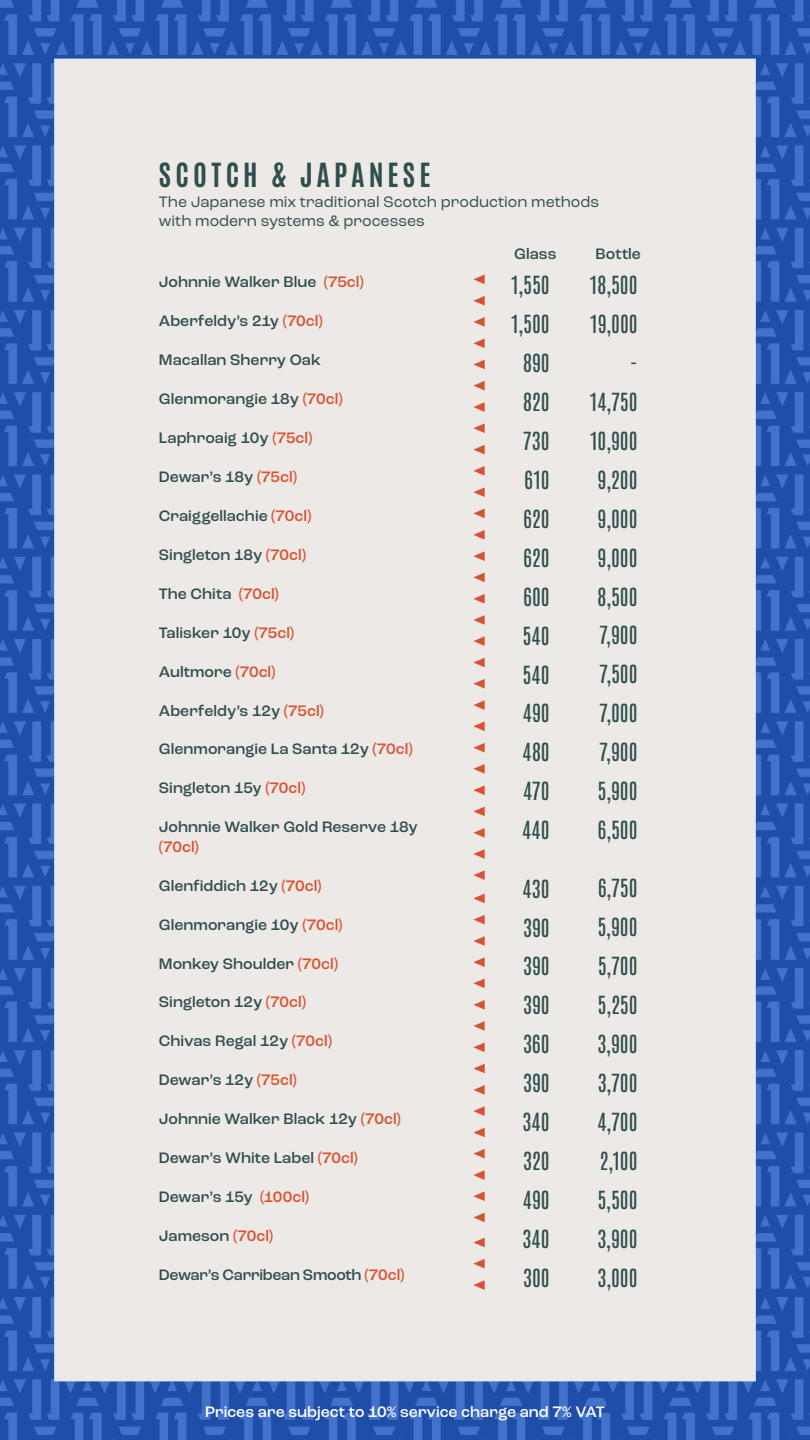
<style>
.page{position:relative;width:810px;height:1440px;background:#fff}
.page>*{position:absolute;margin:0;border:0;box-sizing:border-box;transform-origin:0 0}
.t1{font:700 28.35px "Antonio";letter-spacing:.15em;color:#2f4f4e}
.t2{font:21.23px/38.9px "Antonio";color:#2f4f4e;text-align:right}
.t3{font:500 15.9px "Roc Grotesk";color:#2f4f4e}
.t4{font:15.9px/19.5px "Roc Grotesk";color:#2f4f4e}
.t5{font:500 15.9px "Roc Grotesk";color:#fff}
.t6{font:500 15.9px "Roc Grotesk";letter-spacing:-.02em;color:#2f4f4e}
.t7{font:500 15.9px "Roc Grotesk";color:#d9522f}
.s1{color:#d9522f}
</style>
<div class="page">
<img style="left:0;top:0;width:810px;height:1440px">
<svg style="left:473px;top:339px;width:12px;height:9px"></svg>
<svg style="left:473px;top:317px;width:12px;height:10px"></svg>
<svg style="left:473px;top:296px;width:12px;height:10px"></svg>
<svg style="left:473px;top:275px;width:12px;height:9px"></svg>
<svg style="left:473px;top:402px;width:12px;height:10px"></svg>
<svg style="left:473px;top:381px;width:12px;height:9px"></svg>
<svg style="left:473px;top:360px;width:12px;height:9px"></svg>
<svg style="left:473px;top:445px;width:12px;height:9px"></svg>
<svg style="left:473px;top:423px;width:12px;height:10px"></svg>
<svg style="left:473px;top:487px;width:12px;height:10px"></svg>
<svg style="left:473px;top:466px;width:12px;height:10px"></svg>
<svg style="left:473px;top:530px;width:12px;height:10px"></svg>
<svg style="left:473px;top:509px;width:12px;height:9px"></svg>
<svg style="left:473px;top:594px;width:12px;height:10px"></svg>
<svg style="left:473px;top:573px;width:12px;height:9px"></svg>
<svg style="left:473px;top:551px;width:12px;height:10px"></svg>
<svg style="left:473px;top:658px;width:12px;height:9px"></svg>
<svg style="left:473px;top:636px;width:12px;height:10px"></svg>
<svg style="left:473px;top:615px;width:12px;height:10px"></svg>
<svg style="left:473px;top:700px;width:12px;height:10px"></svg>
<svg style="left:473px;top:679px;width:12px;height:10px"></svg>
<svg style="left:473px;top:743px;width:12px;height:10px"></svg>
<svg style="left:473px;top:721px;width:12px;height:10px"></svg>
<svg style="left:473px;top:785px;width:12px;height:10px"></svg>
<svg style="left:473px;top:764px;width:12px;height:10px"></svg>
<svg style="left:473px;top:828px;width:12px;height:10px"></svg>
<svg style="left:473px;top:807px;width:12px;height:9px"></svg>
<svg style="left:473px;top:849px;width:12px;height:10px"></svg>
<svg style="left:473px;top:870px;width:12px;height:10px"></svg>
<svg style="left:473px;top:936px;width:12px;height:10px"></svg>
<svg style="left:473px;top:915px;width:12px;height:9px"></svg>
<svg style="left:473px;top:894px;width:12px;height:9px"></svg>
<svg style="left:473px;top:1000px;width:12px;height:10px"></svg>
<svg style="left:473px;top:979px;width:12px;height:9px"></svg>
<svg style="left:473px;top:957px;width:12px;height:10px"></svg>
<svg style="left:473px;top:1043px;width:12px;height:9px"></svg>
<svg style="left:473px;top:1021px;width:12px;height:10px"></svg>
<svg style="left:473px;top:1085px;width:12px;height:10px"></svg>
<svg style="left:473px;top:1064px;width:12px;height:9px"></svg>
<svg style="left:473px;top:1128px;width:12px;height:9px"></svg>
<svg style="left:473px;top:1106px;width:12px;height:10px"></svg>
<svg style="left:473px;top:1170px;width:12px;height:10px"></svg>
<svg style="left:473px;top:1149px;width:12px;height:10px"></svg>
<svg style="left:473px;top:1191px;width:12px;height:10px"></svg>
<svg style="left:473px;top:1213px;width:12px;height:9px"></svg>
<svg style="left:473px;top:1280px;width:12px;height:10px"></svg>
<svg style="left:473px;top:1259px;width:12px;height:9px"></svg>
<svg style="left:473px;top:1238px;width:12px;height:9px"></svg>
<h1 class="t1" style="left:159px;top:155px;width:273px">SCOTCH &amp; JAPANESE</h1>
<p class="t4" style="left:159px;top:192px;width:442px">The Japanese mix traditional Scotch production methods with modern systems &amp; processes</p>
<p class="t3" style="left:159px;top:272px;width:206px">Johnnie Walker Blue <span class="s1">(75cl)</span></p>
<p class="t3" style="left:159px;top:311px;width:165px">Aberfeldy’s 21y <span class="s1">(70cl)</span></p>
<p class="t3" style="left:159px;top:350px;width:164px">Macallan Sherry Oak</p>
<p class="t3" style="left:159px;top:389px;width:185px">Glenmorangie 18y <span class="s1">(70cl)</span></p>
<p class="t3" style="left:159px;top:428px;width:155px">Laphroaig 10y <span class="s1">(75cl)</span></p>
<p class="t3" style="left:159px;top:467px;width:140px">Dewar’s 18y <span class="s1">(75cl)</span></p>
<p class="t3" style="left:159px;top:506px;width:154px">Craiggellachie <span class="s1">(70cl)</span></p>
<p class="t3" style="left:159px;top:545px;width:149px">Singleton 18y <span class="s1">(70cl)</span></p>
<p class="t3" style="left:159px;top:584px;width:122px">The Chita <span class="s1">(70cl)</span></p>
<p class="t3" style="left:159px;top:623px;width:137px">Talisker 10y <span class="s1">(75cl)</span></p>
<p class="t3" style="left:159px;top:662px;width:118px">Aultmore <span class="s1">(70cl)</span></p>
<p class="t3" style="left:159px;top:701px;width:167px">Aberfeldy’s 12y <span class="s1">(75cl)</span></p>
<p class="t3" style="left:159px;top:739px;width:255px">Glenmorangie La Santa 12y <span class="s1">(70cl)</span></p>
<p class="t3" style="left:159px;top:778px;width:148px">Singleton 15y <span class="s1">(70cl)</span></p>
<p class="t3" style="left:159px;top:817px;width:260px">Johnnie Walker Gold Reserve 18y</p>
<p class="t7" style="left:159px;top:837px;width:42px">(70cl)</p>
<p class="t3" style="left:159px;top:876px;width:164px">Glenfiddich 12y <span class="s1">(70cl)</span></p>
<p class="t3" style="left:159px;top:915px;width:185px">Glenmorangie 10y <span class="s1">(70cl)</span></p>
<p class="t3" style="left:159px;top:954px;width:181px">Monkey Shoulder <span class="s1">(70cl)</span></p>
<p class="t3" style="left:159px;top:993px;width:149px">Singleton 12y <span class="s1">(70cl)</span></p>
<p class="t3" style="left:159px;top:1031px;width:175px">Chivas Regal 12y <span class="s1">(70cl)</span></p>
<p class="t3" style="left:159px;top:1070px;width:140px">Dewar’s 12y <span class="s1">(75cl)</span></p>
<p class="t3" style="left:159px;top:1109px;width:244px">Johnnie Walker Black 12y <span class="s1">(70cl)</span></p>
<p class="t3" style="left:159px;top:1148px;width:201px">Dewar’s White Label <span class="s1">(70cl)</span></p>
<p class="t3" style="left:159px;top:1187px;width:152px">Dewar’s 15y <span class="s1">(100cl)</span></p>
<p class="t3" style="left:159px;top:1226px;width:116px">Jameson <span class="s1">(70cl)</span></p>
<p class="t6" style="left:159px;top:1265px;width:247px">Dewar’s Carribean Smooth <span class="s1">(70cl)</span></p>
<p class="t3" style="left:514px;top:244px;width:44px">Glass</p>
<p class="t3" style="left:596px;top:244px;width:47px">Bottle</p>
<h2 class="t2" style="left:510px;top:266px;width:41px">1,550<br>1,500<br>890<br>820<br>730<br>610<br>620<br>620<br>600<br>540<br>540<br>490<br>480<br>470<br>440</h2>
<h2 class="t2" style="left:522px;top:869px;width:29px;text-align:justify">430<br>390<br>390<br>390<br>360<br>390<br>340<br>320<br>490<br>340<br>300</h2>
<h2 class="t2" style="left:589px;top:266px;width:50px">18,500<br>19,000 -<br>14,750<br>10,900<br>9,200<br>9,000<br>9,000<br>8,500<br>7,900<br>7,500<br>7,000<br>7,900<br>5,900<br>6,500</h2>
<h2 class="t2" style="left:597px;top:869px;width:42px;text-align:justify">6,750<br>5,900<br>5,700<br>5,250<br>3,900<br>3,700<br>4,700<br>2,100<br>5,500<br>3,900<br>3,000</h2>
<p class="t5" style="left:205px;top:1402px;width:401px">Prices are subject to 10% service charge and 7% VAT</p>
</div>
